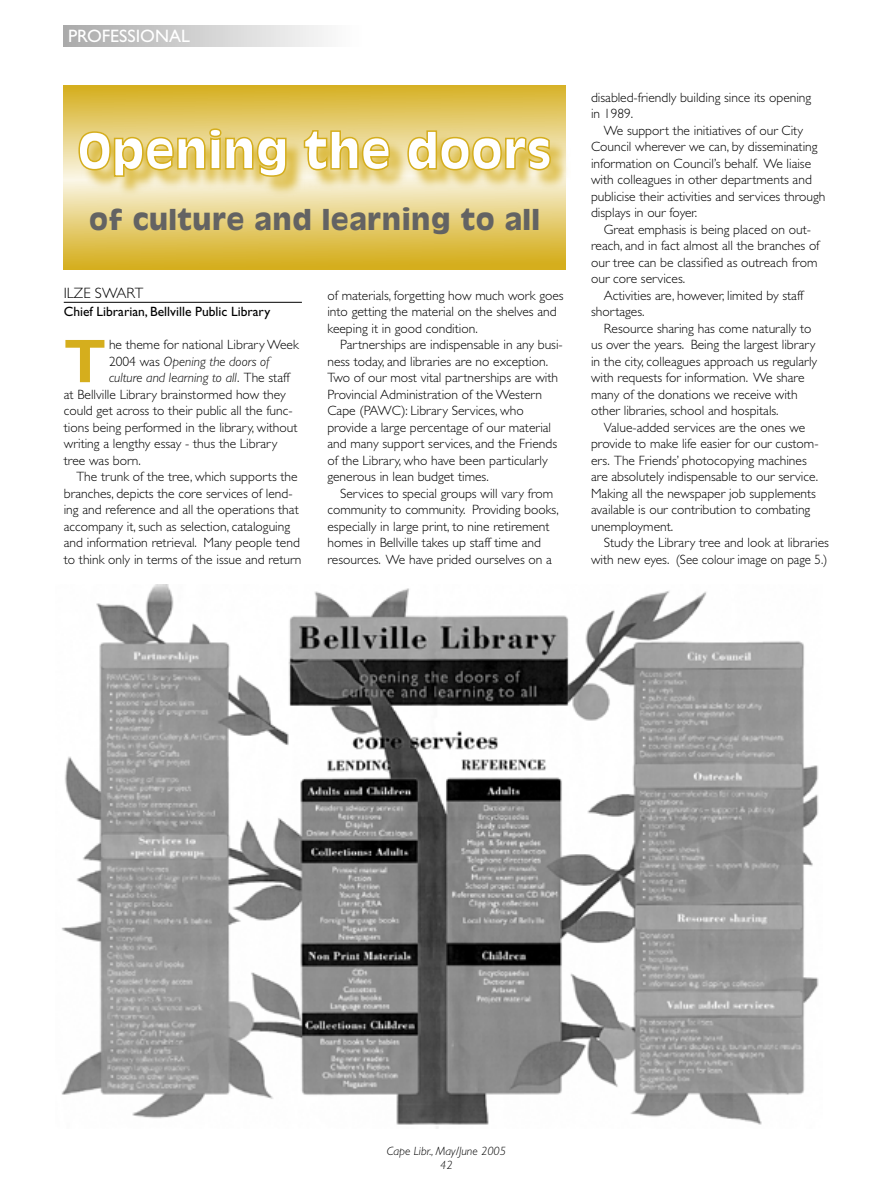
<style>
.page{position:relative;width:893px;height:1191px;background:#fff}
.page>*{position:absolute;margin:0;border:0;box-sizing:border-box;transform-origin:0 0}
.bd-flush{font:700 61.95px "Gill Sans";color:#d5ae1d;scale:.95 1}
.bd-flush-2{font:700 27px "Antique Olive";letter-spacing:.02em;color:#636363}
.t1{font:18px "Gill Sans";color:#fff}
.name{font:300 15px "Gill Sans";color:#000}
.bd-indent{font:300 13.5px/16.5px "Gill Sans";color:#000}
.bd-flush-3{font:300 13.5px "Gill Sans";color:#000}
.bd-flush-4{font:italic 300 13.5px "Gill Sans";color:#000}
.name1{font:13.5px "Gill Sans";color:#000}
.t2{font:italic 300 12px "Gill Sans";color:#000}
.s1{font-style:normal}
</style>
<div class="page">
<svg style="left:64px;top:26px;width:260px;height:21px"></svg>
<hr style="left:64px;top:302px;width:238px;height:1px;background:#000">
<svg style="left:64px;top:85px;width:502px;height:184px;background:#ddbf4c"></svg>
<div style="left:79px;top:130px;width:492px;height:67px;background:#d5ae1d;opacity:.75"></div>
<svg style="left:78px;top:28px;width:474px;height:234px"></svg>
<img style="left:61px;top:585px;width:758px;height:543px">
<p class="t1" style="left:68px;top:26px;width:123px">PROFESSIONAL</p>
<p class="bd-flush-2" style="left:89px;top:202px;width:452px">of culture and learning to all</p>
<p class="name" style="left:64px;top:284px;width:81px">ILZE SWART</p>
<p class="name1" style="left:64px;top:304px;width:208px">Chief Librarian, Bellville Public Library</p>
<p class="bd-flush" style="left:64px;top:324px;width:46px">T</p>
<p class="bd-flush-3" style="left:109px;top:337px;width:191px">he theme for national Library Week</p>
<p class="bd-flush-4" style="left:109px;top:353px;width:162px"><span class="s1">2004 was</span> Opening the doors of</p>
<p class="bd-flush-4" style="left:109px;top:370px;width:182px">culture and learning to all<span class="s1">. The staff</span></p>
<p class="bd-flush-3" style="left:64px;top:386px;width:224px">at Bellville Library brainstormed how they</p>
<p class="bd-flush-3" style="left:64px;top:403px;width:230px">could get across to their public all the func-</p>
<p class="bd-flush-3" style="left:64px;top:419px;width:235px">tions being performed in the library, without</p>
<p class="bd-flush-3" style="left:64px;top:436px;width:215px">writing a lengthy essay - thus the Library</p>
<p class="bd-flush-3" style="left:64px;top:452px;width:79px">tree was born.</p>
<p class="bd-indent" style="left:64px;top:468px;width:239px;text-indent:13px">The trunk of the tree, which supports the branches, depicts the core services of lend&shy;ing and reference and all the operations that accompany it, such as selection, cataloguing and information retrieval. Many people tend to think only in terms of the issue and return</p>
<p class="bd-indent" style="left:327px;top:287px;width:238px">of materials, forgetting how much work goes into getting the material on the shelves and keeping it in good condition.</p>
<p class="bd-indent" style="left:327px;top:336px;width:237px;text-indent:13px">Partnerships are indispensable in any busi&shy;ness today, and libraries are no exception.<br>Two of our most vital partnerships are with Provincial Administration of the Western Cape (PAWC): Library Services, who provide a large percentage of our material and many support services, and the Friends of the Library, who have been particularly generous in lean budget times.</p>
<p class="bd-indent" style="left:327px;top:485px;width:233px;text-indent:13px">Services to special groups will vary from community to community. Providing books, especially in large print, to nine retirement homes in Bellville takes up staff time and resources. We have prided ourselves on a</p>
<p class="bd-indent" style="left:591px;top:89px;width:222px">disabled-friendly building since its opening in 1989.</p>
<p class="bd-indent" style="left:591px;top:122px;width:236px;text-indent:13px">We support the initiatives of our City Council wherever we can, by disseminating information on Council’s behalf. We liaise with colleagues in other departments and publicise their activities and services through displays in our foyer.</p>
<p class="bd-indent" style="left:591px;top:221px;width:230px;text-indent:13px">Great emphasis is being placed on out&shy;reach, and in fact almost all the branches of our tree can be classified as outreach from our core services.</p>
<p class="bd-indent" style="left:591px;top:287px;width:214px;text-indent:13px">Activities are, however, limited by staff shortages.</p>
<p class="bd-indent" style="left:591px;top:320px;width:228px;text-indent:13px">Resource sharing has come naturally to us over the years. Being the largest library in the city, colleagues approach us regularly with requests for information. We share many of the donations we receive with other libraries, school and hospitals.</p>
<p class="bd-indent" style="left:591px;top:419px;width:229px;text-indent:13px">Value-added services are the ones we provide to make life easier for our custom&shy;ers. The Friends’ photocopying machines are absolutely indispensable to our service.<br>Making all the newspaper job supplements available is our contribution to combating unemployment.</p>
<p class="bd-indent" style="left:591px;top:534px;width:239px;text-align:right">Study the Library tree and look at libraries with new eyes. (See colour image on page 5.)</p>
<p class="t2" style="left:387px;top:1144px;width:121px">Cape Libr., May/June 2005</p>
<p class="t2" style="left:440px;top:1158px;width:14px">42</p>
</div>
